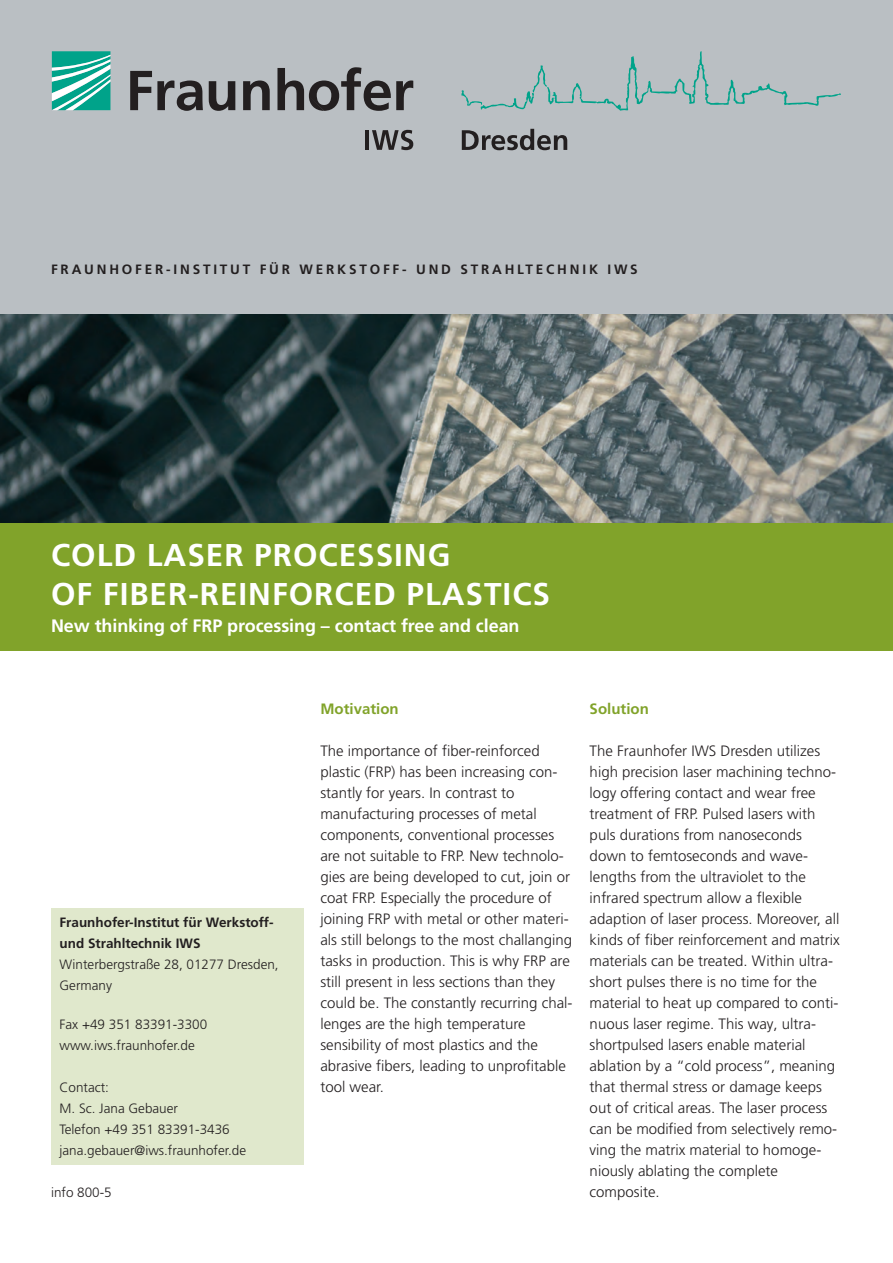
<style>
.page{position:relative;width:893px;height:1263px;background:#fff}
.page>*{position:absolute;margin:0;border:0;box-sizing:border-box;transform-origin:0 0}
.t1{font:700 31.5px/39px "Frutiger LT Com";letter-spacing:.03em;color:#fff}
.t2{font:700 18px "Frutiger LT Com";letter-spacing:-.005em;color:#fff}
.t3{font:300 15px/21px "Frutiger LT Com";color:#231f20}
.t4{font:700 15px "Frutiger LT Com";color:#81a32a}
.t5{font:300 13.5px/21px "Frutiger LT Com";color:#231f20}
.t6{font:700 13.5px "Frutiger LT Com";letter-spacing:.21em;color:#231f20}
.t7{font:700 13.5px/21px "Frutiger LT Com";color:#231f20}
</style>
<div class="page">
<div style="left:0;top:0;width:893px;height:315px;background:#babfc3"></div>
<img style="left:0;top:315px;width:893px;height:208px">
<div style="left:0;top:523px;width:893px;height:128px;background:#81a32a"></div>
<svg style="left:52px;top:51px;width:58px;height:59px;background:#4bbcab"></svg>
<svg style="left:130px;top:67px;width:283px;height:44px"></svg>
<hr style="left:365px;top:130px;width:4px;height:20px;background:#231f20">
<svg style="left:372px;top:130px;width:41px;height:20px"></svg>
<svg style="left:462px;top:129px;width:105px;height:21px"></svg>
<svg style="left:461px;top:51px;width:380px;height:60px"></svg>
<div style="left:51px;top:908px;width:252px;height:257px;background:#e0e8cc"></div>
<p class="t6" style="left:51px;top:261px;width:588px">FRAUNHOFER-INSTITUT FÜR WERKSTOFF- UND STRAHLTECHNIK IWS</p>
<h1 class="t1" style="left:51px;top:536px;width:501px">COLD LASER PROCESSING<br>OF FIBER-REINFORCED PLASTICS</h1>
<p class="t2" style="left:51px;top:615px;width:470px">New thinking of FRP processing – contact free and clean</p>
<p class="t7" style="left:60px;top:912px;width:216px">Fraunhofer-Institut für Werkstoff&shy;und Strahltechnik IWS</p>
<p class="t5" style="left:60px;top:954px;width:221px">Winterbergstraße 28, 01277 Dresden,<br>Germany</p>
<p class="t5" style="left:60px;top:1014px;width:149px">Fax +49 351 83391-3300 www.iws.fraunhofer.de</p>
<p class="t5" style="left:60px;top:1077px;width:188px">Contact:<br>M. Sc. Jana Gebauer<br>Telefon +49 351 83391-3436 jana.gebauer@iws.fraunhofer.de</p>
<p class="t5" style="left:51px;top:1182px;width:62px">info 800-5</p>
<p class="t4" style="left:320px;top:700px;width:80px">Motivation</p>
<p class="t3" style="left:320px;top:741px;width:254px">The importance of fiber-reinforced plastic (FRP) has been increasing con&shy;stantly for years. In contrast to manufacturing processes of metal components, conventional processes are not suitable to FRP. New technolo&shy;gies are being developed to cut, join or coat FRP. Especially the procedure of joining FRP with metal or other materi&shy;als still belongs to the most challanging tasks in production. This is why FRP are still present in less sections than they could be. The constantly recurring chal&shy;lenges are the high temperature sensibility of most plastics and the abrasive fibers, leading to unprofitable tool wear.</p>
<p class="t4" style="left:590px;top:700px;width:61px">Solution</p>
<p class="t3" style="left:590px;top:741px;width:252px">The Fraunhofer IWS Dresden utilizes high precision laser machining techno&shy;logy offering contact and wear free treatment of FRP. Pulsed lasers with puls durations from nanoseconds down to femtoseconds and wave&shy;lengths from the ultraviolet to the infrared spectrum allow a flexible adaption of laser process. Moreover, all kinds of fiber reinforcement and matrix materials can be treated. Within ultra&shy;short pulses there is no time for the material to heat up compared to conti&shy;nuous laser regime. This way, ultra&shy;shortpulsed lasers enable material ablation by a “cold process”, meaning that thermal stress or damage keeps out of critical areas. The laser process can be modified from selectively remo&shy;ving the matrix material to homoge&shy;niously ablating the complete composite.</p>
</div>
